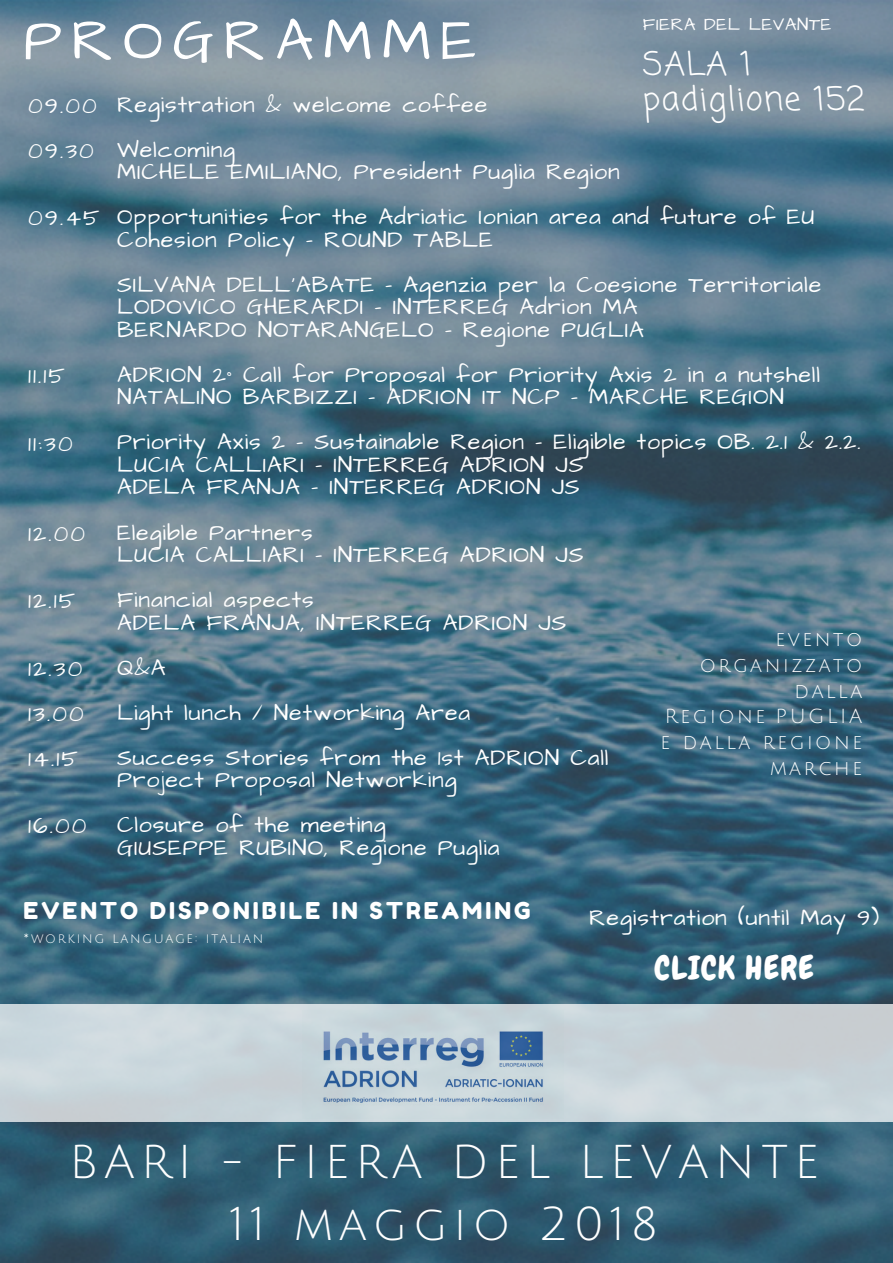
<style>
.page{position:relative;width:893px;height:1263px;background:#fff}
.page>*{position:absolute;margin:0;border:0;box-sizing:border-box;transform-origin:0 0}
.t1{font:59.55px "Architects Daughter";letter-spacing:.16em;color:#fff}
.t2{font:46.35px/61.9px "Julius Sans One";letter-spacing:.13em;color:#fff;text-align:center}
.t3{font:32.7px "Coming Soon";letter-spacing:.04em;color:#fff}
.t4{font:32.55px "Chewy";letter-spacing:.04em;color:#fff}
.t5{font:23.25px/22.5px "Architects Daughter";letter-spacing:.04em;color:#fff}
.t6{font:23.25px "Fredoka One";letter-spacing:.13em;color:#fff}
.t7{font:19.8px/26px "Julius Sans One";letter-spacing:.13em;color:#fff;text-align:right}
.t8{font:17.85px "Architects Daughter";letter-spacing:.04em;color:#fff}
.t9{font:13.2px "Julius Sans One";letter-spacing:.13em;color:#fff}
</style>
<div class="page">
<img style="left:0;top:0;width:893px;height:1263px">
<div style="left:0;top:1004px;width:893px;height:117px;background:#c8d5db"></div>
<img style="left:303px;top:1010px;width:241px;height:103px">
<h1 class="t1" style="left:24px;top:0;width:454px">PROGRAMME</h1>
<p class="t8" style="left:643px;top:12px;width:190px">FIERA DEL LEVANTE</p>
<h3 class="t3" style="left:643px;top:41px;width:110px">SALA 1</h3>
<p class="t5" style="left:28px;top:83px;width:70px;line-height:45px">09.00<br>09.30</p>
<p class="t5" style="left:28px;top:207px;width:73px">09.45</p>
<p class="t5" style="left:28px;top:365px;width:38px">11.15</p>
<p class="t5" style="left:28px;top:432px;width:46px">11:30</p>
<p class="t5" style="left:28px;top:523px;width:59px">12.00</p>
<p class="t5" style="left:28px;top:590px;width:49px">12.15</p>
<p class="t5" style="left:28px;top:646px;width:57px;line-height:45px;text-align:justify">12.30<br>13.00<br>14.15</p>
<p class="t5" style="left:28px;top:815px;width:60px">16.00</p>
<p class="t5" style="left:117px;top:94px;width:372px">Registration &amp; welcome coffee</p>
<h3 class="t3" style="left:643px;top:76px;width:223px">padiglione 152</h3>
<p class="t5" style="left:117px;top:139px;width:504px">Welcoming<br>MICHELE EMILIANO, President Puglia Region</p>
<p class="t5" style="left:117px;top:206px;width:699px">Opportunities for the Adriatic Ionian area and future of EU<br>Cohesion Policy - ROUND TABLE</p>
<p class="t5" style="left:117px;top:274px;width:706px">SILVANA DELL'ABATE - Agenzia per la Coesione Territoriale<br>LODOVICO GHERARDI - INTERREG Adrion MA<br>BERNARDO NOTARANGELO - Regione PUGLIA</p>
<p class="t5" style="left:117px;top:364px;width:704px">ADRION 2° Call for Proposal for Priority Axis 2 in a nutshell<br>NATALINO BARBIZZI - ADRION IT NCP - MARCHE REGION</p>
<p class="t5" style="left:117px;top:431px;width:745px">Priority Axis 2 – Sustainable Region – Eligible topics OB. 2.1 &amp; 2.2.<br>LUCIA CALLIARI - INTERREG ADRION JS<br>ADELA FRANJA - INTERREG ADRION JS</p>
<p class="t5" style="left:117px;top:521px;width:468px">Elegible Partners<br>LUCIA CALLIARI - INTERREG ADRION JS</p>
<p class="t5" style="left:117px;top:589px;width:451px">Financial aspects<br>ADELA FRANJA, INTERREG ADRION JS</p>
<p class="t5" style="left:117px;top:645px;width:493px;line-height:45px">Q&amp;A<br>Light lunch / Networking Area<br>Success Stories from the 1st ADRION Call</p>
<p class="t5" style="left:117px;top:758px;width:341px;line-height:45px">Project Proposal Networking<br>Closure of the meeting</p>
<p class="t5" style="left:117px;top:837px;width:384px">GIUSEPPE RUBINO, Regione Puglia</p>
<p class="t7" style="left:660px;top:626px;width:203px">evento organizzato dalla<br>Regione PUGLIA e dalla regione marche</p>
<p class="t6" style="left:24px;top:897px;width:508px">EVENTO DISPONIBILE IN STREAMING</p>
<p class="t5" style="left:589px;top:907px;width:292px">Registration (until May 9)</p>
<h3 class="t4" style="left:654px;top:947px;width:161px">CLICK HERE</h3>
<p class="t9" style="left:24px;top:931px;width:241px">*working language: italian</p>
<h2 class="t2" style="left:69px;top:1132px;width:751px">BARI - FIERA DEL LEVANTE<br>11 maggio 2018</h2>
</div>
